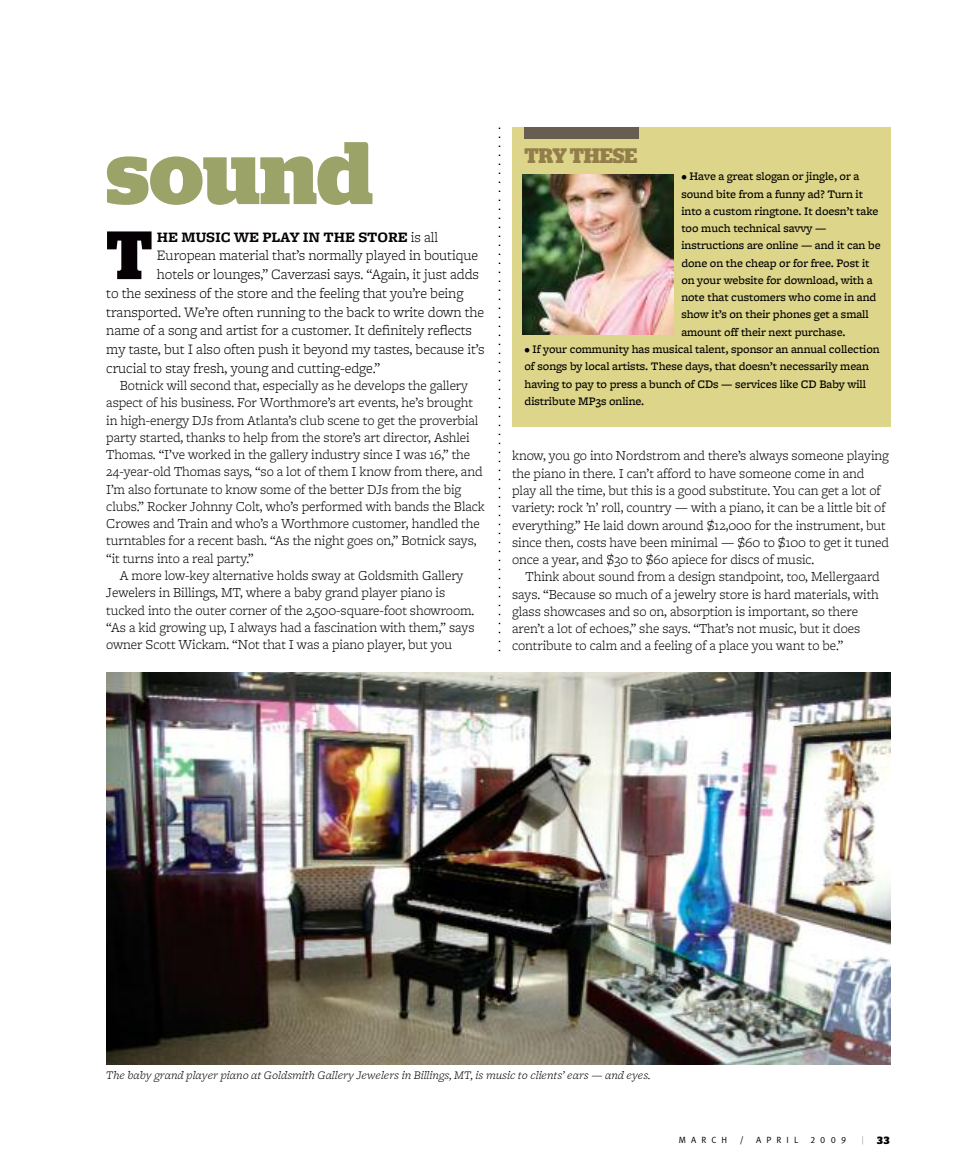
<style>
.page{position:relative;width:972px;height:1175px;background:#fff}
.page>*{position:absolute;margin:0;border:0;box-sizing:border-box;transform-origin:0 0}
.t1{font:700 88.5px "Stag";letter-spacing:-.005em;color:#9ba369}
.t2{font:700 68.1px "Stag";color:#050004}
.t3{font:700 21px "Stag";letter-spacing:-.005em;color:#927e4a}
.t4{font:300 15px "Freight Micro";letter-spacing:-.005em;color:#000}
.t5{font:700 15px "Freight Micro";letter-spacing:-.005em;color:#050004}
.t6{font:300 14.25px/17.2px "Freight Micro";letter-spacing:-.005em;color:#000}
.t7{font:500 12px/17.2px "Freight Micro";letter-spacing:-.005em;color:#000}
.t8{font:italic 300 12px "Freight Micro";letter-spacing:-.005em;color:#000}
.t9{font:700 10.5px "Stag";color:#000}
.t10{font:100 10.5px "Stag";color:#000}
.t11{font:9px "Meta Normal";letter-spacing:.57em;color:#000}
.t12{font:9px "Meta Normal Expert";color:#000}
.s1{font-weight:300;color:#000}
</style>
<div class="page">
<img style="left:106px;top:672px;width:785px;height:392px">
<div style="left:512px;top:128px;width:379px;height:299px;background:#ddd68a"></div>
<img style="left:523px;top:174px;width:151px;height:160px">
<svg style="left:499px;top:128px;width:1px;height:524px"></svg>
<div style="left:525px;top:128px;width:114px;height:11px;background:#685d51"></div>
<h1 class="t1" style="left:106px;top:142px;width:268px">sound</h1>
<h2 class="t2" style="left:106px;top:231px;width:48px">T</h2>
<p class="t5" style="left:157px;top:228px;width:283px">HE MUSIC WE PLAY IN THE STORE <span class="s1">is all</span></p>
<p class="t4" style="left:157px;top:246px;width:323px">European material that’s normally played in boutique</p>
<p class="t4" style="left:157px;top:265px;width:324px">hotels or lounges,” Caverzasi says. “Again, it just adds</p>
<p class="t4" style="left:106px;top:284px;width:359px">to the sexiness of the store and the feeling that you’re being</p>
<p class="t4" style="left:106px;top:303px;width:380px">transported. We’re often running to the back to write down the</p>
<p class="t4" style="left:106px;top:321px;width:367px">name of a song and artist for a customer. It definitely reflects</p>
<p class="t4" style="left:106px;top:340px;width:380px">my taste, but I also often push it beyond my tastes, because it’s</p>
<p class="t4" style="left:106px;top:359px;width:276px">crucial to stay fresh, young and cutting-edge.”</p>
<p class="t6" style="left:120px;top:376px;width:350px">Botnick will second that, especially as he develops the gallery</p>
<p class="t6" style="left:106px;top:394px;width:368px">aspect of his business. For Worthmore’s art events, he’s brought</p>
<p class="t6" style="left:106px;top:411px;width:374px">in high-energy DJs from Atlanta’s club scene to get the proverbial</p>
<p class="t6" style="left:106px;top:428px;width:365px">party started, thanks to help from the store’s art director, Ashlei</p>
<p class="t6" style="left:106px;top:445px;width:365px">Thomas. “I’ve worked in the gallery industry since I was 16,” the</p>
<p class="t6" style="left:106px;top:463px;width:378px">24-year-old Thomas says, “so a lot of them I know from there, and</p>
<p class="t6" style="left:106px;top:480px;width:356px">I’m also fortunate to know some of the better DJs from the big</p>
<p class="t6" style="left:106px;top:497px;width:380px">clubs.” Rocker Johnny Colt, who’s performed with bands the Black</p>
<p class="t6" style="left:106px;top:514px;width:375px">Crowes and Train and who’s a Worthmore customer, handled the</p>
<p class="t6" style="left:106px;top:532px;width:372px">turntables for a recent bash. “As the night goes on,” Botnick says,</p>
<p class="t6" style="left:106px;top:549px;width:149px">“it turns into a real party.”</p>
<p class="t6" style="left:120px;top:566px;width:345px">A more low-key alternative holds sway at Goldsmith Gallery</p>
<p class="t6" style="left:106px;top:583px;width:340px">Jewelers in Billings, MT, where a baby grand player piano is</p>
<p class="t6" style="left:106px;top:601px;width:370px">tucked into the outer corner of the 2,500-square-foot showroom.</p>
<p class="t6" style="left:106px;top:618px;width:370px">“As a kid growing up, I always had a fascination with them,” says</p>
<p class="t6" style="left:106px;top:635px;width:348px">owner Scott Wickam. “Not that I was a piano player, but you</p>
<h3 class="t3" style="left:525px;top:148px;width:114px">TRYTHESE</h3>
<p class="t7" style="left:681px;top:168px;width:201px">• Have a great slogan or jingle, or a sound bite from a funny ad? Turn it into a custom ringtone. It doesn’t take too much technical savvy — instructions are online — and it can be done on the cheap or for free. Post it on your website for download, with a note that customers who come in and show it’s on their phones get a small amount off their next purchase.</p>
<p class="t7" style="left:525px;top:340px;width:357px">• If your community has musical talent, sponsor an annual collection of songs by local artists. These days, that doesn’t necessarily mean having to pay to press a bunch of CDs — services like CD Baby will distribute MP3s online.</p>
<p class="t6" style="left:512px;top:447px;width:378px">know, you go into Nordstrom and there’s always someone playing the piano in there. I can’t afford to have someone come in and play all the time, but this is a good substitute. You can get a lot of variety: rock ’n’ roll, country — with a piano, it can be a little bit of everything.” He laid down around $12,000 for the instrument, but since then, costs have been minimal — $60 to $100 to get it tuned once a year, and $30 to $60 apiece for discs of music.</p>
<p class="t6" style="left:512px;top:567px;width:369px;text-indent:14px">Think about sound from a design standpoint, too, Mellergaard says. “Because so much of a jewelry store is hard materials, with glass showcases and so on, absorption is important, so there aren’t a lot of echoes,” she says. “That’s not music, but it does contribute to calm and a feeling of a place you want to be.”</p>
<p class="t8" style="left:106px;top:1067px;width:546px">The baby grand player piano at Goldsmith Gallery Jewelers in Billings, MT, is music to clients’ ears — and eyes.</p>
<p class="t11" style="left:679px;top:1137px;width:50px">MARCH</p>
<p class="t11" style="left:740px;top:1137px;width:6px">/</p>
<p class="t11" style="left:756px;top:1137px;width:43px">APRIL</p>
<p class="t12" style="left:810px;top:1137px;width:37px">2009</p>
<p class="t10" style="left:862px;top:1136px;width:3px">|</p>
<p class="t9" style="left:877px;top:1136px;width:14px">33</p>
</div>
